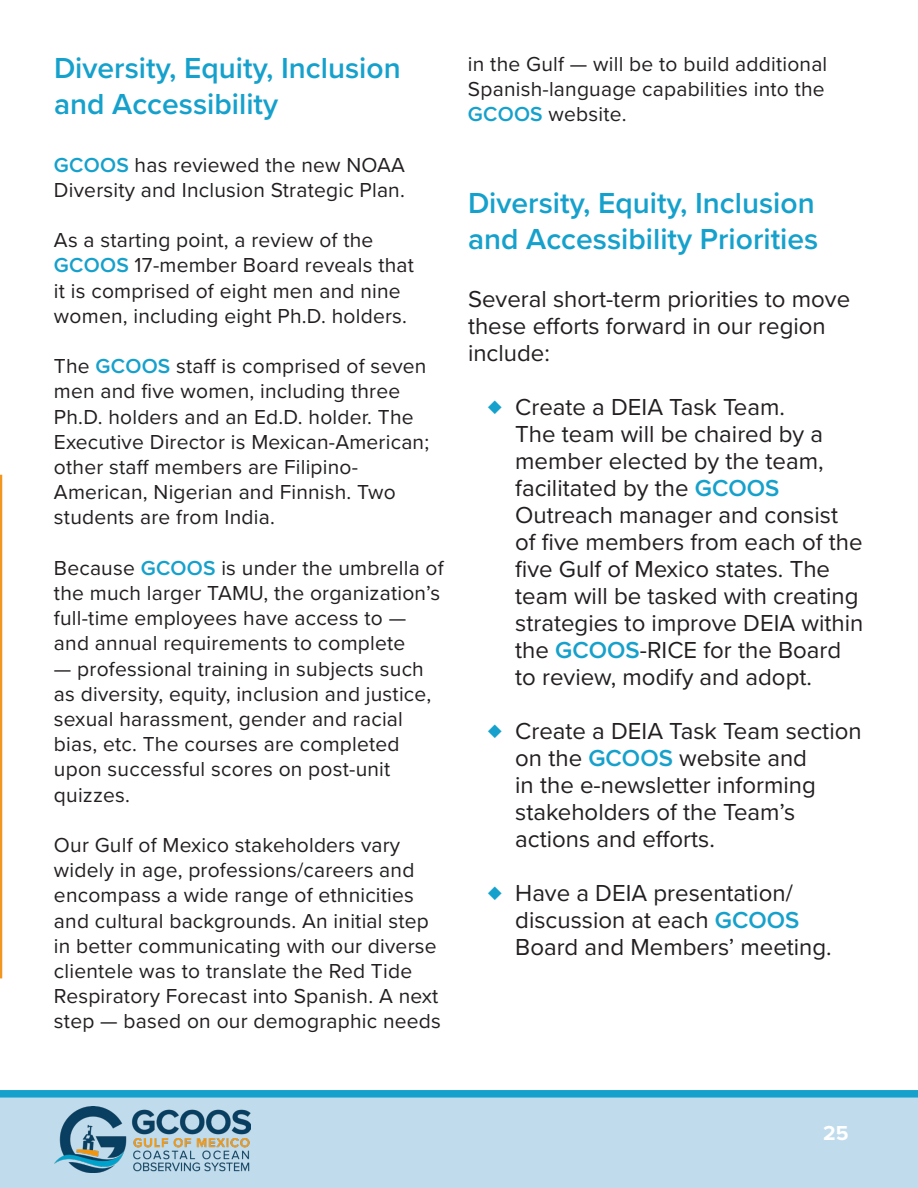
<style>
.page{position:relative;width:918px;height:1188px;background:#fff}
.page>*{position:absolute;margin:0;border:0;box-sizing:border-box;transform-origin:0 0}
.t1{font:600 30px/36px "Proxima Nova";color:#15a1cc}
.t2{font:24px/27px "Proxima Nova";color:#231f20}
.t3{font:21px/25.2px "Proxima Nova";letter-spacing:.01em;color:#231f20}
.t4{font:700 21px "Proxima Nova";color:#fff}
.s1{font-weight:600;color:#15a1cc}
.s2{font-size:27px;color:#15a1cc}
</style>
<div class="page">
<div style="left:0;top:1098px;width:918px;height:90px;background:#c0dcec"></div>
<div style="left:0;top:1090px;width:918px;height:8px;background:#15a1cc"></div>
<img style="left:54px;top:1107px;width:197px;height:66px">
<svg style="left:0;top:475px;width:2px;height:503px"></svg>
<h1 class="t1" style="left:54px;top:49px;width:348px">Diversity, Equity, Inclusion and Accessibility</h1>
<p class="t3" style="left:54px;top:151px;width:352px"><span class="s1">GCOOS</span> has reviewed the new NOAA<br>Diversity and Inclusion Strategic Plan.</p>
<p class="t3" style="left:54px;top:227px;width:362px">As a starting point, a review of the <span class="s1">GCOOS</span> 17-member Board reveals that it is comprised of eight men and nine women, including eight Ph.D. holders.</p>
<p class="t3" style="left:54px;top:353px;width:377px">The <span class="s1">GCOOS</span> staff is comprised of seven men and five women, including three Ph.D. holders and an Ed.D. holder. The Executive Director is Mexican-American; other staff members are Filipino-American, Nigerian and Finnish. Two students are from India.</p>
<p class="t3" style="left:54px;top:554px;width:391px">Because <span class="s1">GCOOS</span> is under the umbrella of the much larger TAMU, the organization’s full-time employees have access to — and annual requirements to complete</p>
<p class="t3" style="left:54px;top:655px;width:379px">— professional training in subjects such as diversity, equity, inclusion and justice, sexual harassment, gender and racial bias, etc. The courses are completed upon successful scores on post-unit quizzes.</p>
<p class="t3" style="left:54px;top:832px;width:389px">Our Gulf of Mexico stakeholders vary widely in age, professions/careers and encompass a wide range of ethnicities and cultural backgrounds. An initial step in better communicating with our diverse clientele was to translate the Red Tide Respiratory Forecast into Spanish. A next step — based on our demographic needs</p>
<p class="t3" style="left:468px;top:50px;width:361px">in the Gulf — will be to build additional<br>Spanish-language capabilities into the<br><span class="s1">GCOOS</span> website.</p>
<h1 class="t1" style="left:468px;top:184px;width:352px">Diversity, Equity, Inclusion and Accessibility Priorities</h1>
<p class="t2" style="left:468px;top:284px;width:384px">Several short-term priorities to move these efforts forward in our region include:</p>
<p class="t2" style="left:515px;top:392px;width:350px;text-indent:-27px"><span class="s2">♦</span> Create a DEIA Task Team.<br>The team will be chaired by a member elected by the team, facilitated by the <span class="s1">GCOOS<br></span>Outreach manager and consist of five members from each of the five Gulf of Mexico states. The team will be tasked with creating strategies to improve DEIA within the <span class="s1">GCOOS</span>-RICE for the Board to review, modify and adopt.</p>
<p class="t2" style="left:515px;top:716px;width:348px;text-indent:-27px"><span class="s2">♦</span> Create a DEIA Task Team section on the <span class="s1">GCOOS</span> website and<br>in the e-newsletter informing stakeholders of the Team’s actions and efforts.</p>
<p class="t2" style="left:515px;top:878px;width:318px;text-indent:-27px"><span class="s2">♦</span> Have a DEIA presentation/ discussion at each <span class="s1">GCOOS<br></span>Board and Members’ meeting.</p>
<p class="t4" style="left:823px;top:1117px;width:27px">25</p>
</div>
